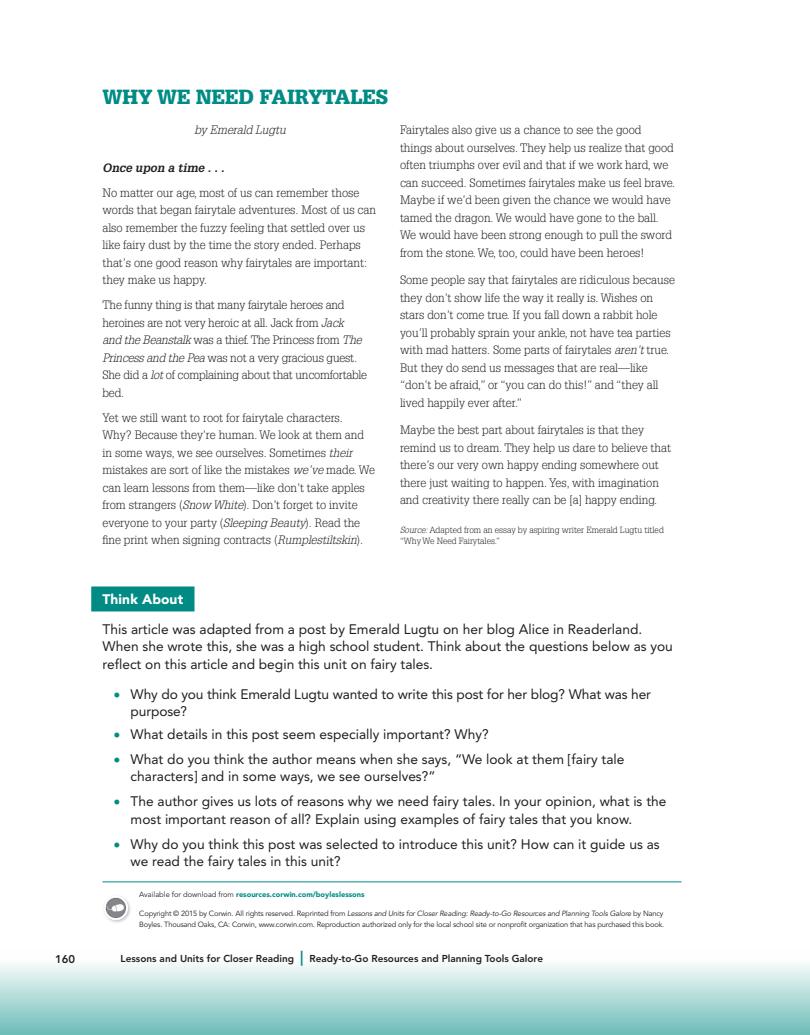
<style>
.page{position:relative;width:810px;height:1035px;background:#fff}
.page>*{position:absolute;margin:0;border:0;box-sizing:border-box;transform-origin:0 0}
.Heading_1{font:900 20px "Glypha LT Std";color:#008c84}
.Discussion_Questions{font:13.75px/17.5px "Avenir LT Std";color:#231f20}
.Task_Header{font:900 13.75px "Avenir LT Std";letter-spacing:.01em;color:#fff}
.LEADER_TEXT{font:300 11.88px/17.5px "Glypha LT Std";color:#231f20}
.LEADER_TEXT-2{font:italic 700 11.88px "Glypha LT Std";color:#231f20}
.Author{font:italic 300 11.88px "Glypha LT Std";color:#231f20}
.t1{font:800 11.25px "Avenir LT Std";color:#231f20}
.t2{font:800 10px "Avenir LT Std";color:#231f20}
.Source_Note{font:300 8.75px/11.2px "Glypha LT Std";color:#231f20}
.Copyright{font:7.5px/11.2px "Avenir LT Std";letter-spacing:-.02em;color:#231f20}
.Copyright-2{font:900 7.5px "Avenir LT Std";color:#008c84}
.s1{font-style:italic}
.s2{color:#008c84}
.s3{font-weight:400;color:#231f20}
.s4{font-size:15px;color:#008c84}
</style>
<div class="page">
<div style="left:0;top:949px;width:810px;height:86px;background:linear-gradient(to bottom,#fff,#6ebdb9)"></div>
<div style="left:91px;top:586px;width:104px;height:25px;background:#008c84"></div>
<hr style="left:102px;top:882px;width:580px;height:1px;background:#008c84">
<img style="left:104px;top:896px;width:27px;height:27px">
<p class="Heading_1" style="left:102px;top:85px;width:287px">WHY WE NEED FAIRYTALES</p>
<p class="Author" style="left:194px;top:123px;width:93px">by Emerald Lugtu</p>
<p class="LEADER_TEXT-2" style="left:102px;top:160px;width:123px">Once upon a time . . .</p>
<p class="LEADER_TEXT" style="left:102px;top:184px;width:275px">No matter our age, most of us can remember those words that began fairytale adventures. Most of us can also remember the fuzzy feeling that settled over us like fairy dust by the time the story ended. Perhaps that’s one good reason why fairytales are important: they make us happy.</p>
<p class="LEADER_TEXT" style="left:102px;top:297px;width:266px">The funny thing is that many fairytale heroes and heroines are not very heroic at all. Jack from <span class="s1">Jack<br>and the Beanstalk</span> was a thief. The Princess from <span class="s1">The Princess and the Pea</span> was not a very gracious guest.<br>She did a <span class="s1">lot</span> of complaining about that uncomfortable bed.</p>
<p class="LEADER_TEXT" style="left:102px;top:409px;width:274px">Yet we still want to root for fairytale characters.<br>Why? Because they’re human. We look at them and in some ways, we see ourselves. Sometimes <span class="s1">their </span>mistakes are sort of like the mistakes <span class="s1">we’ve</span> made. We can learn lessons from them—like don’t take apples from strangers (<span class="s1">Snow White</span>). Don’t forget to invite everyone to your party (<span class="s1">Sleeping Beauty</span>). Read the fine print when signing contracts (<span class="s1">Rumplestiltskin</span>).</p>
<p class="LEADER_TEXT" style="left:400px;top:122px;width:277px">Fairytales also give us a chance to see the good things about ourselves. They help us realize that good often triumphs over evil and that if we work hard, we can succeed. Sometimes fairytales make us feel brave.<br>Maybe if we’d been given the chance we would have tamed the dragon. We would have gone to the ball.<br>We would have been strong enough to pull the sword from the stone. We, too, could have been heroes!</p>
<p class="LEADER_TEXT" style="left:400px;top:272px;width:276px">Some people say that fairytales are ridiculous because they don’t show life the way it really is. Wishes on stars don’t come true. If you fall down a rabbit hole you’ll probably sprain your ankle, not have tea parties with mad hatters. Some parts of fairytales <span class="s1">aren’t</span> true.<br>But they do send us messages that are real—like “don’t be afraid,” or “you can do this!” and “they all lived happily ever after.”</p>
<p class="LEADER_TEXT" style="left:400px;top:422px;width:273px">Maybe the best part about fairytales is that they remind us to dream. They help us dare to believe that there’s our very own happy ending somewhere out there just waiting to happen. Yes, with imagination and creativity there really can be [a] happy ending.</p>
<p class="Source_Note" style="left:400px;top:525px;width:265px"><span class="s1">Source:</span> Adapted from an essay by aspiring writer Emerald Lugtu titled “Why We Need Fairytales.”</p>
<p class="Task_Header" style="left:102px;top:591px;width:82px">Think About</p>
<p class="Discussion_Questions" style="left:102px;top:620px;width:572px">This article was adapted from a post by Emerald Lugtu on her blog Alice in Readerland.<br>When she wrote this, she was a high school student. Think about the questions below as you reflect on this article and begin this unit on fairy tales.</p>
<p class="Discussion_Questions" style="left:131px;top:685px;width:522px;text-indent:-17px"><span class="s2">•</span> Why do you think Emerald Lugtu wanted to write this post for her blog? What was her purpose?</p>
<p class="Discussion_Questions" style="left:114px;top:725px;width:377px"><span class="s2">•</span> What details in this post seem especially important? Why?</p>
<p class="Discussion_Questions" style="left:131px;top:750px;width:495px;text-indent:-17px"><span class="s2">•</span> What do you think the author means when she says, “We look at them [fairy tale characters] and in some ways, we see ourselves?”</p>
<p class="Discussion_Questions" style="left:131px;top:793px;width:537px;text-indent:-17px"><span class="s2">•</span> The author gives us lots of reasons why we need fairy tales. In your opinion, what is the most important reason of all? Explain using examples of fairy tales that you know.</p>
<p class="Discussion_Questions" style="left:131px;top:835px;width:531px;text-indent:-17px"><span class="s2">•</span> Why do you think this post was selected to introduce this unit? How can it guide us as we read the fairy tales in this unit?</p>
<p class="Copyright-2" style="left:139px;top:890px;width:227px"><span class="s3">Available for download from</span> resources.corwin.com/boyleslessons</p>
<p class="Copyright" style="left:139px;top:908px;width:526px">Copyright © 2015 by Corwin. All rights reserved. Reprinted from <span class="s1">Lessons and Units for Closer Reading: Ready-to-Go Resources and Planning Tools Galore</span> by Nancy<br>Boyles. Thousand Oaks, CA: Corwin, www.corwin.com. Reproduction authorized only for the local school site or nonprofit organization that has purchased this book.</p>
<p class="t1" style="left:55px;top:952px;width:21px">160</p>
<p class="t2" style="left:121px;top:953px;width:424px">Lessons and Units for Closer Reading <span class="s4">|</span> Ready-to-Go Resources and Planning Tools Galore</p>
</div>
